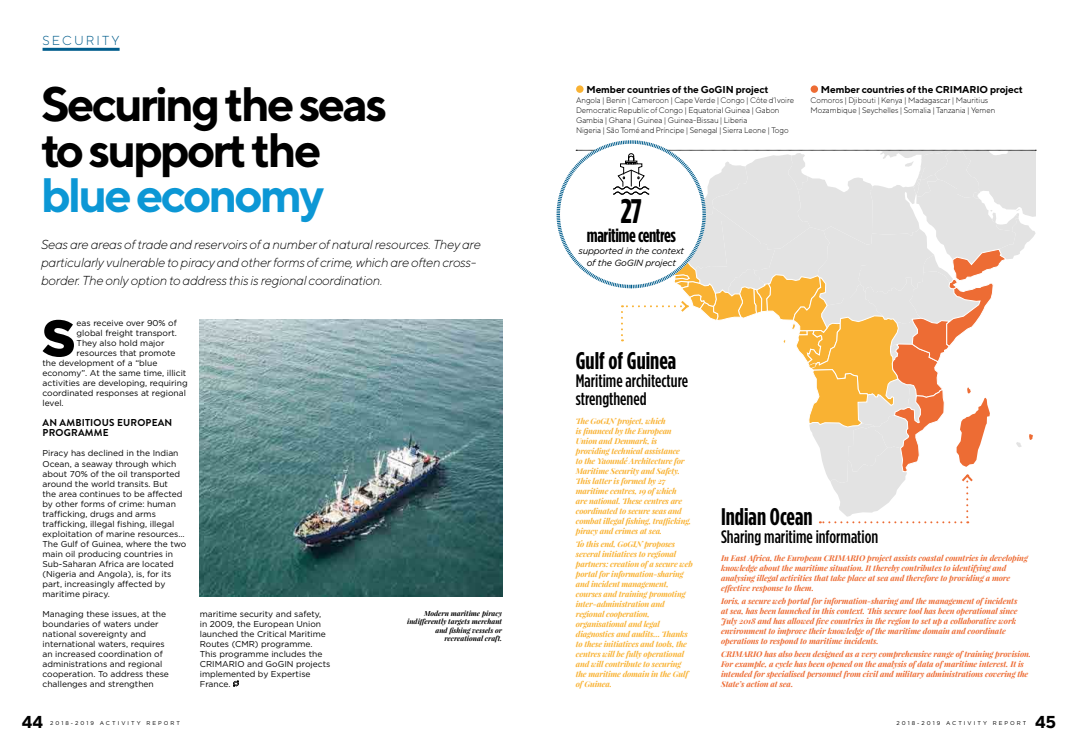
<style>
.page{position:relative;width:1078px;height:752px;background:#fff}
.page>*{position:absolute;margin:0;border:0;box-sizing:border-box;transform-origin:0 0}
.t1{font:900 51.4px "Gotham";color:#000}
.t2{font:700 48.2px/45.8px "TT Norms";letter-spacing:-.06em;color:#000}
.t3{font:700 48.2px "TT Norms";letter-spacing:-.06em;color:#0c97d5}
.t4{font:700 34px "Gotham Condensed";color:#000}
.t5{font:700 24px "Gotham Condensed";color:#000}
.t6{font:700 19px "Gotham Condensed";letter-spacing:-.02em;color:#000}
.t7{font:500 18px/18px "Gotham Condensed";color:#000}
.t8{font:700 17.2px "TT Norms";color:#000}
.t9{font:italic 300 13px/18px "TT Norms";letter-spacing:-.02em;color:#000}
.t10{font:300 13px "TT Norms";letter-spacing:.16em;color:#005d8c}
.t11{font:700 10px "TT Norms";letter-spacing:-.01em;color:#000}
.t12{font:700 10px/10px "Brandon Grotesque";letter-spacing:.02em;color:#000}
.t13{font:italic 9px/12px "Gotham";letter-spacing:-.02em;color:#000;text-align:center}
.t14{font:8.5px/10px "Gotham";color:#000}
.t15{font:italic 700 8px/10px "Playfair Display";letter-spacing:-.01em;color:#ed6c34}
.t16{font:italic 700 8px/10px "Playfair Display";letter-spacing:-.02em;color:#f9b233}
.t17{font:300 8px/10px "TT Norms";letter-spacing:-.01em;color:#000}
.t18{font:italic 700 7px/8.4px "Playfair Display";color:#000;text-align:right}
.t19{font:5.5px "Gotham";letter-spacing:.37em;color:#000}
</style>
<div class="page">
<img style="left:200px;top:319px;width:302px;height:277px">
<div style="left:576px;top:85px;width:7px;height:8px;background:#f9b233;border-radius:50%"></div>
<div style="left:810px;top:85px;width:7px;height:8px;background:#ed6c34;border-radius:50%"></div>
<hr style="left:43px;top:48px;width:77px;height:3px;background:#005d8c">
<svg style="left:233px;top:680px;width:6px;height:6px"></svg>
<svg style="left:556px;top:140px;width:479px;height:383px"></svg>
<h3 class="t10" style="left:43px;top:33px;width:78px">SECURITY</h3>
<h2 class="t2" style="left:41px;top:80px;width:347px">Securing the seas to support the</h2>
<h2 class="t3" style="left:41px;top:165px;width:285px">blue economy</h2>
<h3 class="t9" style="left:41px;top:235px;width:441px">Seas are areas of trade and reservoirs of a number of natural resources. They are particularly vulnerable to piracy and other forms of crime, which are often cross&shy;border. The only option to address this is regional coordination.</h3>
<h1 class="t1" style="left:42px;top:308px;width:35px">S</h1>
<p class="t14" style="left:77px;top:318px;width:102px">eas receive over 90% of</p>
<p class="t14" style="left:77px;top:328px;width:102px">global freight transport.</p>
<p class="t14" style="left:77px;top:338px;width:89px">They also hold major</p>
<p class="t14" style="left:77px;top:348px;width:100px">resources that promote</p>
<p class="t14" style="left:43px;top:358px;width:116px">the development of a “blue</p>
<p class="t14" style="left:43px;top:368px;width:145px">economy”. At the same time, illicit</p>
<p class="t14" style="left:43px;top:378px;width:147px">activities are developing, requiring</p>
<p class="t14" style="left:43px;top:388px;width:145px">coordinated responses at regional</p>
<p class="t14" style="left:43px;top:398px;width:23px">level.</p>
<p class="t12" style="left:43px;top:418px;width:131px">AN AMBITIOUS EUROPEAN<br>PROGRAMME</p>
<p class="t14" style="left:43px;top:448px;width:145px">Piracy has declined in the Indian<br>Ocean, a seaway through which about 70% of the oil transported around the world transits. But<br>the area continues to be affected by other forms of crime: human trafficking, drugs and arms trafficking, illegal fishing, illegal exploitation of marine resources…<br>The Gulf of Guinea, where the two main oil producing countries in<br>Sub-Saharan Africa are located (Nigeria and Angola), is, for its part, increasingly affected by maritime piracy.</p>
<p class="t14" style="left:43px;top:608px;width:128px">Managing these issues, at the boundaries of waters under national sovereignty and international waters, requires an increased coordination of administrations and regional cooperation. To address these challenges and strengthen</p>
<p class="t14" style="left:200px;top:608px;width:132px">maritime security and safety, in 2009, the European Union launched the Critical Maritime<br>Routes (CMR) programme.<br>This programme includes the<br>CRIMARIO and GoGIN projects implemented by Expertise<br>France.</p>
<p class="t18" style="left:407px;top:608px;width:96px">Modern maritime piracy indifferently targets merchant and fishing vessels or recreational craft.</p>
<p class="t11" style="left:586px;top:83px;width:184px">Member countries of the GoGIN project</p>
<p class="t17" style="left:576px;top:95px;width:219px">Angola | Benin | Cameroon | Cape Verde | Congo | Côte d’Ivoire Democratic Republic of Congo | Equatorial Guinea | Gabon Gambia | Ghana | Guinea | Guinea-Bissau | Liberia<br>Nigeria | São Tomé and Príncipe | Senegal | Sierra Leone | Togo</p>
<p class="t11" style="left:820px;top:83px;width:203px">Member countries of the CRIMARIO project</p>
<p class="t17" style="left:810px;top:95px;width:186px">Comoros | Djibouti | Kenya | Madagascar | Mauritius<br>Mozambique | Seychelles | Somalia | Tanzania | Yemen</p>
<h3 class="t4" style="left:620px;top:191px;width:23px">27</h3>
<h3 class="t6" style="left:586px;top:224px;width:91px">maritime centres</h3>
<p class="t13" style="left:578px;top:244px;width:107px">supported in the context of the GoGIN project</p>
<h3 class="t5" style="left:575px;top:346px;width:102px">Gulf of Guinea</h3>
<h3 class="t7" style="left:575px;top:371px;width:114px">Maritime architecture strengthened</h3>
<p class="t16" style="left:575px;top:415px;width:117px">The GoGIN project, which<br>is financed by the European<br>Union and Denmark, is providing technical assistance<br>to the Yaoundé Architecture for<br>Maritime Security and Safety.<br>This latter is formed by 27 maritime centres, 19 of which<br>are national. These centres are coordinated to secure seas and combat illegal fishing, trafficking, piracy and crimes at sea.</p>
<p class="t16" style="left:575px;top:538px;width:118px">To this end, GoGIN proposes several initiatives to regional partners: creation of a secure web portal for information-sharing and incident management, courses and training promoting inter-administration and regional cooperation, organisational and legal diagnostics and audits… Thanks to these initiatives and tools, the centres will be fully operational and will contribute to securing the maritime domain in the Gulf of Guinea.</p>
<h3 class="t5" style="left:721px;top:501px;width:93px">Indian Ocean</h3>
<h3 class="t7" style="left:721px;top:527px;width:159px">Sharing maritime information</h3>
<p class="t15" style="left:721px;top:552px;width:308px">In East Africa, the European CRIMARIO project assists coastal countries in developing knowledge about the maritime situation. It thereby contributes to identifying and analysing illegal activities that take place at sea and therefore to providing a more effective response to them.</p>
<p class="t15" style="left:721px;top:595px;width:298px">Ioris, a secure web portal for information-sharing and the management of incidents at sea, has been launched in this context. This secure tool has been operational since July 2018 and has allowed five countries in the region to set up a collaborative work environment to improve their knowledge of the maritime domain and coordinate operations to respond to maritime incidents.</p>
<p class="t15" style="left:721px;top:648px;width:311px">CRIMARIO has also been designed as a very comprehensive range of training provision.<br>For example, a cycle has been opened on the analysis of data of maritime interest. It is intended for specialised personnel from civil and military administrations covering the State’s action at sea.</p>
<h3 class="t8" style="left:22px;top:711px;width:23px">44</h3>
<p class="t19" style="left:50px;top:718px;width:131px">2018-2019 ACTIVITY REPORT</p>
<p class="t19" style="left:896px;top:718px;width:131px">2018-2019 ACTIVITY REPORT</p>
<h3 class="t8" style="left:1034px;top:711px;width:23px">45</h3>
</div>
